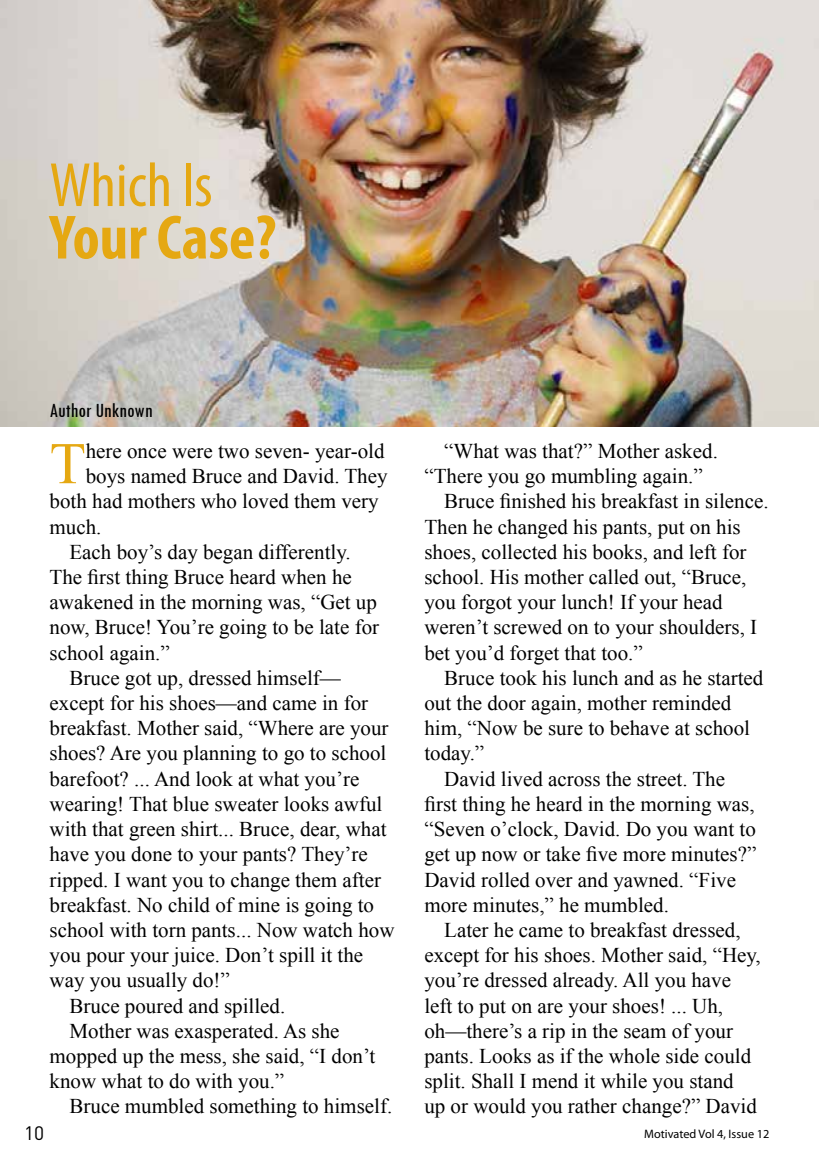
<style>
.page{position:relative;width:819px;height:1166px;background:#fff}
.page>*{position:absolute;margin:0;border:0;box-sizing:border-box;transform-origin:0 0}
.t1{font:700 condensed 63px "Myriad Pro";color:#e5a812}
.t2{font:condensed 63px "Myriad Pro";color:#e5a812}
.t3{font:58.98px "Times New Roman";color:#e5a812}
.t4{font:21px "Times New Roman";color:#000}
.t5{font:condensed 21px "Tw Cen";color:#000}
.t6{font:19.25px "DIN Pro";color:#000}
.t7{font:12.25px "Myriad Pro";color:#000}
</style>
<div class="page">
<img style="left:0;top:0;width:819px;height:427px">
<h1 class="t2" style="left:50px;top:147px;width:164px">Which Is</h1>
<h1 class="t1" style="left:50px;top:198px;width:228px">Your Case?</h1>
<p class="t5" style="left:50px;top:398px;width:105px">Author Unknown</p>
<h2 class="t3" style="left:50px;top:424px;width:38px">T</h2>
<p class="t4" style="left:86px;top:437px;width:300px">here once were two seven- year-old</p>
<p class="t4" style="left:86px;top:462px;width:303px">boys named Bruce and David. They</p>
<p class="t4" style="left:50px;top:487px;width:330px">both had mothers who loved them very</p>
<p class="t4" style="left:50px;top:512px;width:53px">much.</p>
<p class="t4" style="left:69px;top:538px;width:283px">Each boy’s day began differently.</p>
<p class="t4" style="left:50px;top:563px;width:304px">The first thing Bruce heard when he</p>
<p class="t4" style="left:50px;top:588px;width:329px">awakened in the morning was, “Get up</p>
<p class="t4" style="left:50px;top:613px;width:331px">now, Bruce! You’re going to be late for</p>
<p class="t4" style="left:50px;top:638px;width:122px">school again.”</p>
<p class="t4" style="left:69px;top:664px;width:273px">Bruce got up, dressed himself—</p>
<p class="t4" style="left:50px;top:689px;width:320px">except for his shoes—and came in for</p>
<p class="t4" style="left:50px;top:714px;width:340px">breakfast. Mother said, “Where are your</p>
<p class="t4" style="left:50px;top:739px;width:338px">shoes? Are you planning to go to school</p>
<p class="t4" style="left:50px;top:764px;width:311px">barefoot? ... And look at what you’re</p>
<p class="t4" style="left:50px;top:790px;width:334px">wearing! That blue sweater looks awful</p>
<p class="t4" style="left:50px;top:815px;width:338px">with that green shirt... Bruce, dear, what</p>
<p class="t4" style="left:50px;top:840px;width:320px">have you done to your pants? They’re</p>
<p class="t4" style="left:50px;top:865px;width:333px">ripped. I want you to change them after</p>
<p class="t4" style="left:50px;top:890px;width:326px">breakfast. No child of mine is going to</p>
<p class="t4" style="left:50px;top:916px;width:346px">school with torn pants... Now watch how</p>
<p class="t4" style="left:50px;top:941px;width:315px">you pour your juice. Don’t spill it the</p>
<p class="t4" style="left:50px;top:966px;width:182px">way you usually do!”</p>
<p class="t4" style="left:69px;top:991px;width:217px">Bruce poured and spilled.</p>
<p class="t4" style="left:69px;top:1016px;width:271px">Mother was exasperated. As she</p>
<p class="t4" style="left:50px;top:1042px;width:327px">mopped up the mess, she said, “I don’t</p>
<p class="t4" style="left:50px;top:1067px;width:236px">know what to do with you.”</p>
<p class="t4" style="left:69px;top:1092px;width:324px">Bruce mumbled something to himself.</p>
<p class="t4" style="left:444px;top:437px;width:275px">“What was that?” Mother asked.</p>
<p class="t4" style="left:424px;top:462px;width:280px">“There you go mumbling again.”</p>
<p class="t4" style="left:444px;top:487px;width:326px">Bruce finished his breakfast in silence.</p>
<p class="t4" style="left:424px;top:512px;width:318px">Then he changed his pants, put on his</p>
<p class="t4" style="left:424px;top:538px;width:323px">shoes, collected his books, and left for</p>
<p class="t4" style="left:424px;top:563px;width:323px">school. His mother called out, “Bruce,</p>
<p class="t4" style="left:424px;top:588px;width:300px">you forgot your lunch! If your head</p>
<p class="t4" style="left:424px;top:613px;width:334px">weren’t screwed on to your shoulders, I</p>
<p class="t4" style="left:424px;top:638px;width:220px">bet you’d forget that too.”</p>
<p class="t4" style="left:444px;top:664px;width:321px">Bruce took his lunch and as he started</p>
<p class="t4" style="left:424px;top:689px;width:308px">out the door again, mother reminded</p>
<p class="t4" style="left:424px;top:714px;width:327px">him, “Now be sure to behave at school</p>
<p class="t4" style="left:424px;top:739px;width:61px">today.”</p>
<p class="t4" style="left:444px;top:764px;width:282px">David lived across the street. The</p>
<p class="t4" style="left:424px;top:790px;width:332px">first thing he heard in the morning was,</p>
<p class="t4" style="left:424px;top:815px;width:333px">“Seven o’clock, David. Do you want to</p>
<p class="t4" style="left:424px;top:840px;width:333px">get up now or take five more minutes?”</p>
<p class="t4" style="left:424px;top:865px;width:313px">David rolled over and yawned. “Five</p>
<p class="t4" style="left:424px;top:890px;width:246px">more minutes,” he mumbled.</p>
<p class="t4" style="left:444px;top:916px;width:298px">Later he came to breakfast dressed,</p>
<p class="t4" style="left:424px;top:941px;width:338px">except for his shoes. Mother said, “Hey,</p>
<p class="t4" style="left:424px;top:966px;width:308px">you’re dressed already. All you have</p>
<p class="t4" style="left:424px;top:991px;width:300px">left to put on are your shoes! ... Uh,</p>
<p class="t4" style="left:424px;top:1016px;width:310px">oh—there’s a rip in the seam of your</p>
<p class="t4" style="left:424px;top:1042px;width:328px">pants. Looks as if the whole side could</p>
<p class="t4" style="left:424px;top:1067px;width:311px">split. Shall I mend it while you stand</p>
<p class="t4" style="left:424px;top:1092px;width:334px">up or would you rather change?” David</p>
<p class="t6" style="left:24px;top:1119px;width:22px">10</p>
<p class="t7" style="left:644px;top:1126px;width:127px">Motivated Vol 4, Issue 12</p>
</div>
